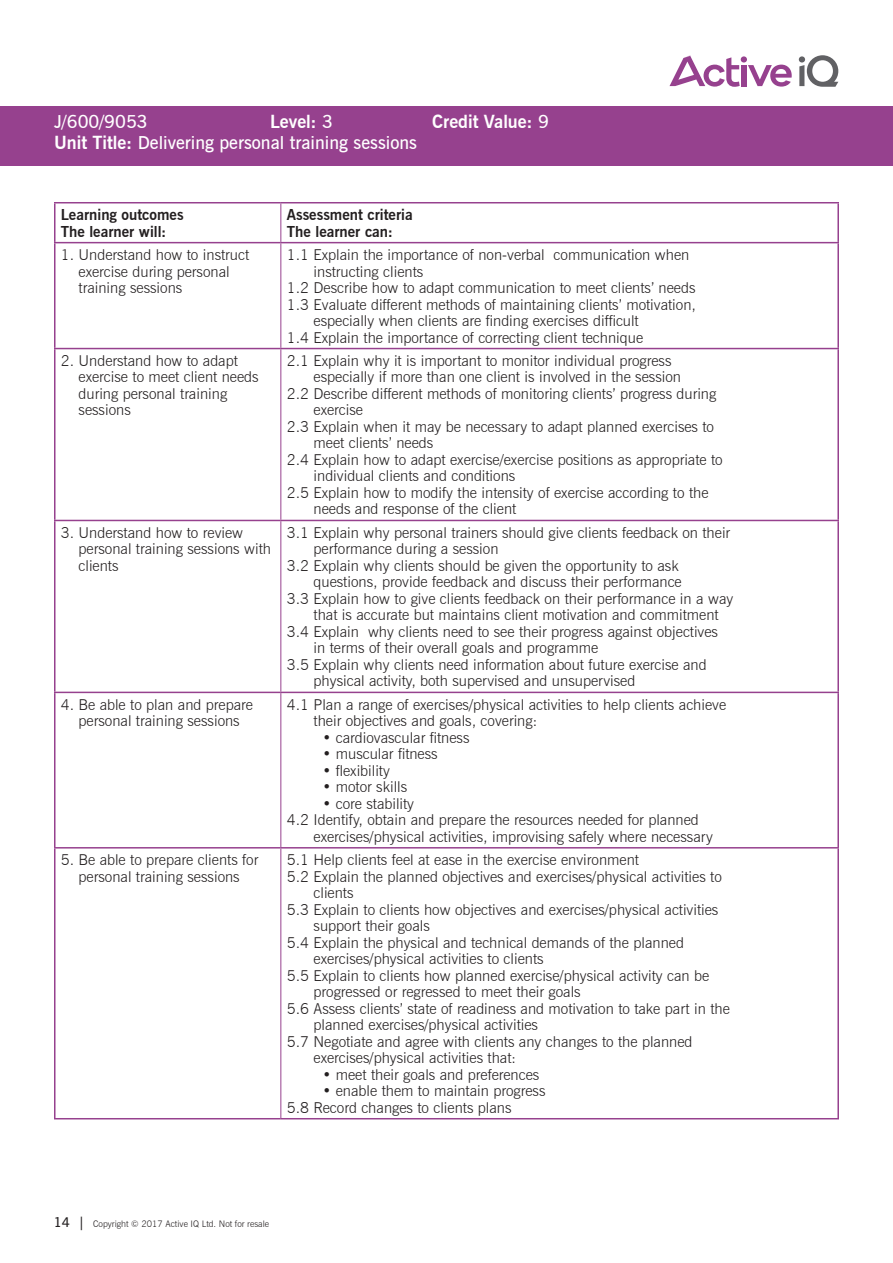
<style>
.page{position:relative;width:893px;height:1263px;background:#fff}
.page>*{position:absolute;margin:0;border:0;box-sizing:border-box;transform-origin:0 0}
.t1{font:600 18px "News Gothic BT";color:#fff}
.t2{font:700 18px "News Gothic BT";color:#fff}
.t3{font:300 15px/16.5px "News Gothic BT";color:#231f20}
.t4{font:700 15px/16.5px "News Gothic BT";color:#231f20}
.t5{font:300 9px "News Gothic BT";color:#231f20}
.s1{font-weight:600}
.s2{font-weight:700}
.s3{font-weight:600;font-size:13.5px}
</style>
<div class="page">
<div style="left:0;top:106px;width:893px;height:60px;background:#96418e"></div>
<div style="left:741px;top:65px;width:5px;height:21px;background:#96418e"></div>
<svg style="left:748px;top:65px;width:44px;height:22px"></svg>
<div style="left:741px;top:56px;width:6px;height:7px;background:#96418e;border-radius:50%"></div>
<svg style="left:799px;top:55px;width:39px;height:32px"></svg>
<svg style="left:669px;top:56px;width:71px;height:31px"></svg>
<hr style="left:54px;top:202px;width:227px;height:1px;background:#96418e">
<hr style="left:54px;top:203px;width:2px;height:39px;background:#96418e">
<hr style="left:281px;top:202px;width:558px;height:1px;background:#96418e">
<hr style="left:837px;top:203px;width:2px;height:39px;background:#96418e">
<hr style="left:54px;top:242px;width:227px;height:1px;background:#96418e">
<hr style="left:54px;top:243px;width:2px;height:105px;background:#96418e">
<hr style="left:281px;top:242px;width:558px;height:1px;background:#96418e">
<hr style="left:837px;top:243px;width:2px;height:105px;background:#96418e">
<hr style="left:54px;top:348px;width:227px;height:1px;background:#96418e">
<hr style="left:54px;top:349px;width:2px;height:171px;background:#96418e">
<hr style="left:281px;top:348px;width:558px;height:1px;background:#96418e">
<hr style="left:837px;top:349px;width:2px;height:171px;background:#96418e">
<hr style="left:54px;top:520px;width:227px;height:1px;background:#96418e">
<hr style="left:54px;top:521px;width:2px;height:171px;background:#96418e">
<hr style="left:281px;top:520px;width:558px;height:1px;background:#96418e">
<hr style="left:837px;top:521px;width:2px;height:171px;background:#96418e">
<hr style="left:54px;top:692px;width:227px;height:1px;background:#96418e">
<hr style="left:54px;top:693px;width:2px;height:154px;background:#96418e">
<hr style="left:281px;top:692px;width:558px;height:1px;background:#96418e">
<hr style="left:837px;top:693px;width:2px;height:154px;background:#96418e">
<hr style="left:54px;top:847px;width:227px;height:1px;background:#96418e">
<hr style="left:54px;top:848px;width:2px;height:270px;background:#96418e">
<hr style="left:281px;top:847px;width:558px;height:1px;background:#96418e">
<hr style="left:837px;top:848px;width:2px;height:270px;background:#96418e">
<hr style="left:54px;top:1118px;width:227px;height:1px;background:#96418e">
<hr style="left:281px;top:1118px;width:558px;height:1px;background:#96418e">
<hr style="left:280px;top:203px;width:1px;height:39px;background:#96418e">
<hr style="left:280px;top:243px;width:1px;height:105px;background:#96418e">
<hr style="left:280px;top:349px;width:1px;height:171px;background:#96418e">
<hr style="left:280px;top:521px;width:1px;height:171px;background:#96418e">
<hr style="left:280px;top:693px;width:1px;height:154px;background:#96418e">
<hr style="left:280px;top:848px;width:1px;height:270px;background:#96418e">
<p class="t1" style="left:54px;top:111px;width:95px">J/600/9053</p>
<p class="t2" style="left:270px;top:111px;width:65px">Level: <span class="s1">3</span></p>
<p class="t2" style="left:432px;top:111px;width:118px">Credit Value: <span class="s1">9</span></p>
<p class="t1" style="left:54px;top:132px;width:365px"><span class="s2">Unit Title:</span> Delivering personal training sessions</p>
<p class="t4" style="left:61px;top:206px;width:124px">Learning outcomes<br>The learner will:</p>
<p class="t4" style="left:287px;top:206px;width:127px">Assessment criteria<br>The learner can:</p>
<p class="t3" style="left:79px;top:246px;width:172px;text-indent:-18px">1. Understand how to instruct exercise during personal training sessions</p>
<p class="t3" style="left:287px;top:246px;width:404px">1.1 Explain the importance of non-verbal communication when</p>
<p class="t3" style="left:314px;top:263px;width:111px">instructing clients</p>
<p class="t3" style="left:287px;top:279px;width:410px">1.2 Describe how to adapt communication to meet clients’ needs</p>
<p class="t3" style="left:287px;top:296px;width:410px">1.3 Evaluate different methods of maintaining clients’ motivation,</p>
<p class="t3" style="left:314px;top:312px;width:327px">especially when clients are finding exercises difficult</p>
<p class="t3" style="left:287px;top:329px;width:358px">1.4 Explain the importance of correcting client technique</p>
<p class="t3" style="left:79px;top:352px;width:182px;text-indent:-18px">2. Understand how to adapt exercise to meet client needs during personal training sessions</p>
<p class="t3" style="left:287px;top:352px;width:386px">2.1 Explain why it is important to monitor individual progress</p>
<p class="t3" style="left:314px;top:369px;width:369px">especially if more than one client is involved in the session</p>
<p class="t3" style="left:287px;top:385px;width:431px">2.2 Describe different methods of monitoring clients’ progress during</p>
<p class="t3" style="left:314px;top:402px;width:51px">exercise</p>
<p class="t3" style="left:287px;top:418px;width:429px">2.3 Explain when it may be necessary to adapt planned exercises to</p>
<p class="t3" style="left:314px;top:435px;width:121px">meet clients’ needs</p>
<p class="t3" style="left:287px;top:451px;width:437px">2.4 Explain how to adapt exercise/exercise positions as appropriate to</p>
<p class="t3" style="left:314px;top:468px;width:203px">individual clients and conditions</p>
<p class="t3" style="left:287px;top:484px;width:423px">2.5 Explain how to modify the intensity of exercise according to the</p>
<p class="t3" style="left:314px;top:501px;width:204px">needs and response of the client</p>
<p class="t3" style="left:79px;top:524px;width:194px;text-indent:-18px">3. Understand how to review personal training sessions with clients</p>
<p class="t3" style="left:287px;top:524px;width:445px">3.1 Explain why personal trainers should give clients feedback on their</p>
<p class="t3" style="left:314px;top:541px;width:186px">performance during a session</p>
<p class="t3" style="left:287px;top:557px;width:393px">3.2 Explain why clients should be given the opportunity to ask</p>
<p class="t3" style="left:314px;top:574px;width:370px">questions, provide feedback and discuss their performance</p>
<p class="t3" style="left:287px;top:590px;width:448px">3.3 Explain how to give clients feedback on their performance in a way</p>
<p class="t3" style="left:314px;top:607px;width:407px">that is accurate but maintains client motivation and commitment</p>
<p class="t3" style="left:287px;top:623px;width:433px">3.4 Explain why clients need to see their progress against objectives</p>
<p class="t3" style="left:314px;top:640px;width:286px">in terms of their overall goals and programme</p>
<p class="t3" style="left:287px;top:656px;width:421px">3.5 Explain why clients need information about future exercise and</p>
<p class="t3" style="left:314px;top:673px;width:323px">physical activity, both supervised and unsupervised</p>
<p class="t3" style="left:61px;top:696px;width:194px;text-align:center">4. Be able to plan and prepare personal training sessions</p>
<p class="t3" style="left:314px;top:696px;width:414px;text-indent:-27px">4.1 Plan a range of exercises/physical activities to help clients achieve their objectives and goals, covering:</p>
<p class="t3" style="left:322px;top:729px;width:149px">• cardiovascular fitness</p>
<p class="t3" style="left:322px;top:746px;width:117px">• muscular fitness</p>
<p class="t3" style="left:322px;top:762px;width:69px">• flexibility</p>
<p class="t3" style="left:322px;top:779px;width:86px">• motor skills</p>
<p class="t3" style="left:322px;top:795px;width:93px">• core stability</p>
<p class="t3" style="left:287px;top:812px;width:413px">4.2 Identify, obtain and prepare the resources needed for planned</p>
<p class="t3" style="left:314px;top:828px;width:401px">exercises/physical activities, improvising safely where necessary</p>
<p class="t3" style="left:61px;top:851px;width:199px;text-align:center">5. Be able to prepare clients for personal training sessions</p>
<p class="t3" style="left:287px;top:851px;width:354px">5.1 Help clients feel at ease in the exercise environment</p>
<p class="t3" style="left:287px;top:868px;width:436px">5.2 Explain the planned objectives and exercises/physical activities to</p>
<p class="t3" style="left:314px;top:884px;width:41px">clients</p>
<p class="t3" style="left:287px;top:901px;width:433px">5.3 Explain to clients how objectives and exercises/physical activities</p>
<p class="t3" style="left:314px;top:917px;width:118px">support their goals</p>
<p class="t3" style="left:287px;top:934px;width:399px">5.4 Explain the physical and technical demands of the planned</p>
<p class="t3" style="left:314px;top:950px;width:232px">exercises/physical activities to clients</p>
<p class="t3" style="left:287px;top:967px;width:424px">5.5 Explain to clients how planned exercise/physical activity can be</p>
<p class="t3" style="left:314px;top:983px;width:269px">progressed or regressed to meet their goals</p>
<p class="t3" style="left:287px;top:1000px;width:445px">5.6 Assess clients’ state of readiness and motivation to take part in the</p>
<p class="t3" style="left:314px;top:1016px;width:226px">planned exercises/physical activities</p>
<p class="t3" style="left:287px;top:1033px;width:407px">5.7 Negotiate and agree with clients any changes to the planned</p>
<p class="t3" style="left:314px;top:1049px;width:204px">exercises/physical activities that:</p>
<p class="t3" style="left:322px;top:1066px;width:218px">• meet their goals and preferences</p>
<p class="t3" style="left:287px;top:1082px;width:260px;text-indent:36px">• enable them to maintain progress<br>5.8 Record changes to clients plans</p>
<p class="t5" style="left:54px;top:1218px;width:217px"><span class="s3">14 |</span> Copyright © 2017 Active IQ Ltd. Not for resale</p>
</div>
